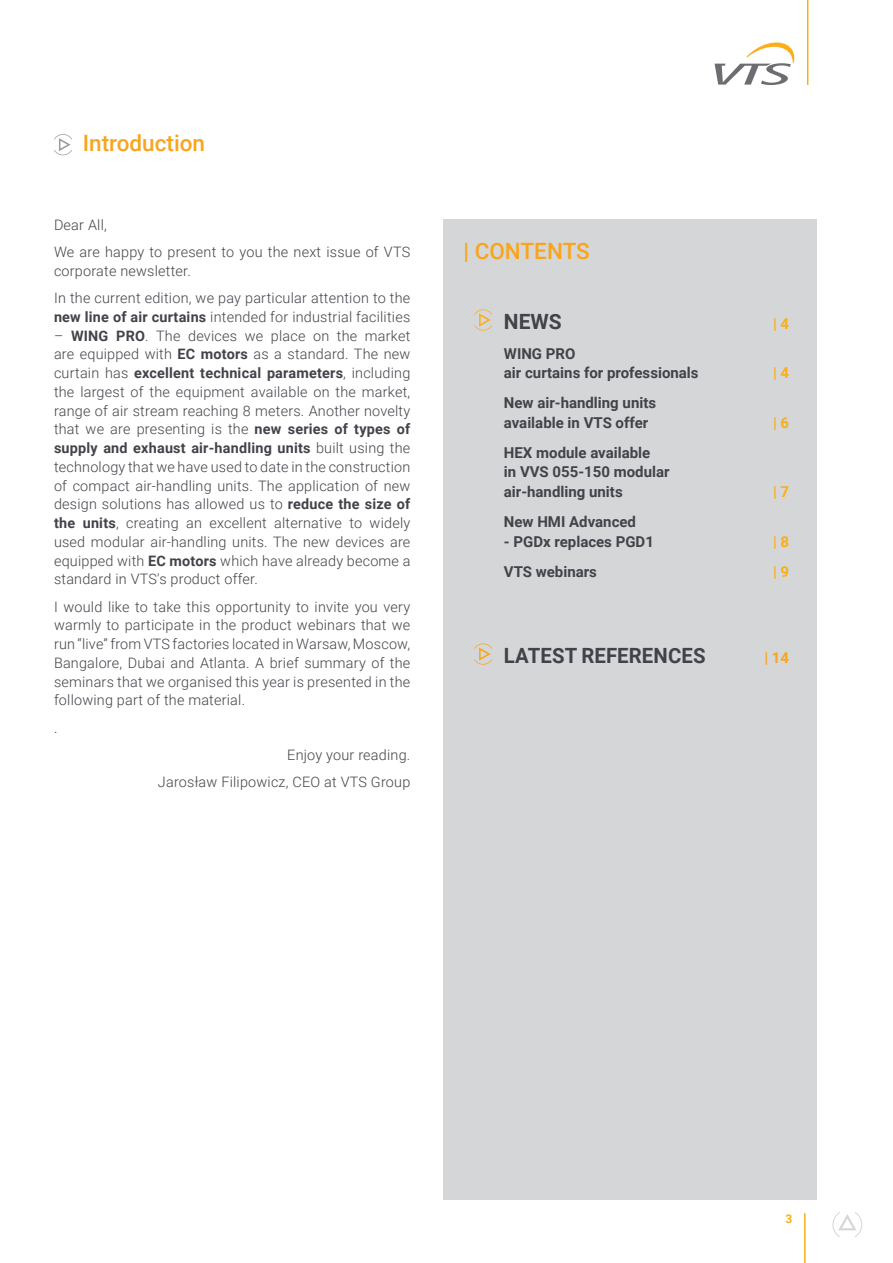
<style>
.page{position:relative;width:893px;height:1263px;background:#fff}
.page>*{position:absolute;margin:0;border:0;box-sizing:border-box;transform-origin:0 0}
.t1{font:500 22.5px "Roboto";color:#f9a51b}
.teksty{font:700 21px "Roboto";letter-spacing:.005em;color:#42424a}
.teksty-2{font:700 15px/19.5px "Roboto";color:#42424a}
.teksty-3{font:700 15px "Roboto";color:#faaf18}
.teksty-4{font:700 15px "Roboto";color:#f9a51b}
.tekst_lity{font:300 14.4px/18.8px "Roboto";letter-spacing:.015em;color:#42424a}
.t2{font:700 12px "Roboto";color:#faaf18}
.s1{font-weight:700}
</style>
<div class="page">
<svg style="left:832px;top:1212px;width:30px;height:25px"></svg>
<hr style="left:804px;top:1213px;width:2px;height:50px;background:#faaf18">
<svg style="left:715px;top:42px;width:79px;height:43px"></svg>
<hr style="left:807px;top:0;width:1px;height:85px;background:#faaf18">
<div style="left:443px;top:219px;width:373px;height:980px;background:#d5d6d8"></div>
<svg style="left:54px;top:134px;width:18px;height:21px"></svg>
<svg style="left:474px;top:309px;width:18px;height:22px"></svg>
<svg style="left:474px;top:643px;width:18px;height:22px"></svg>
<p class="t1" style="left:83px;top:127px;width:124px">Introduction</p>
<p class="tekst_lity" style="left:54px;top:215px;width:54px">Dear All,</p>
<p class="tekst_lity" style="left:54px;top:242px;width:358px">We are happy to present to you the next issue of VTS corporate newsletter.</p>
<p class="tekst_lity" style="left:54px;top:288px;width:358px">In the current edition, we pay particular attention to the <span class="s1">new line of air curtains</span> intended for industrial facilities</p>
<p class="tekst_lity" style="left:54px;top:326px;width:358px;text-align:justify">– <span class="s1">WING PRO</span>. The devices we place on the market are equipped with <span class="s1">EC motors</span> as a standard. The new curtain has <span class="s1">excellent technical parameters</span>, including the largest of the equipment available on the market, range of air stream reaching 8 meters. Another novelty that we are presenting is the <span class="s1">new series of types of supply and exhaust air-handling units</span> built using the technology that we have used to date in the construction of compact air-handling units. The application of new design solutions has allowed us to <span class="s1">reduce the size of the units</span>, creating an excellent alternative to widely used modular air-handling units. The new devices are equipped with <span class="s1">EC motors</span> which have already become a standard in VTS's product offer.</p>
<p class="tekst_lity" style="left:54px;top:597px;width:358px;text-align:justify">I would like to take this opportunity to invite you very warmly to participate in the product webinars that we run “live” from VTS factories located in Warsaw, Moscow, Bangalore, Dubai and Atlanta. A brief summary of the seminars that we organised this year is presented in the following part of the material.</p>
<p class="tekst_lity" style="left:54px;top:718px;width:5px">.</p>
<p class="tekst_lity" style="left:287px;top:745px;width:125px">Enjoy your reading.</p>
<p class="tekst_lity" style="left:158px;top:772px;width:254px">Jarosław Filipowicz, CEO at VTS Group</p>
<p class="t1" style="left:463px;top:235px;width:128px">| CONTENTS</p>
<p class="teksty" style="left:504px;top:306px;width:59px">NEWS</p>
<p class="teksty-3" style="left:773px;top:313px;width:18px">| 4</p>
<p class="teksty-2" style="left:504px;top:343px;width:196px">WING PRO<br>air curtains for professionals</p>
<p class="teksty-3" style="left:773px;top:362px;width:18px">| 4</p>
<p class="teksty-2" style="left:504px;top:393px;width:154px">New air-handling units available in VTS offer</p>
<p class="teksty-2" style="left:504px;top:442px;width:167px">HEX module available<br>in VVS 055-150 modular air-handling units</p>
<p class="teksty-3" style="left:773px;top:412px;width:18px">| 6</p>
<p class="teksty-3" style="left:773px;top:481px;width:18px">| 7</p>
<p class="teksty-2" style="left:504px;top:511px;width:134px">New HMI Advanced</p>
<p class="teksty-2" style="left:504px;top:531px;width:152px">- PGDx replaces PGD1</p>
<p class="teksty-3" style="left:773px;top:531px;width:18px">| 8</p>
<p class="teksty-2" style="left:504px;top:561px;width:95px">VTS webinars</p>
<p class="teksty-3" style="left:773px;top:561px;width:18px">| 9</p>
<p class="teksty" style="left:504px;top:640px;width:203px">LATEST REFERENCES</p>
<p class="teksty-4" style="left:764px;top:647px;width:26px">| 14</p>
<p class="t2" style="left:786px;top:1210px;width:8px">3</p>
</div>
